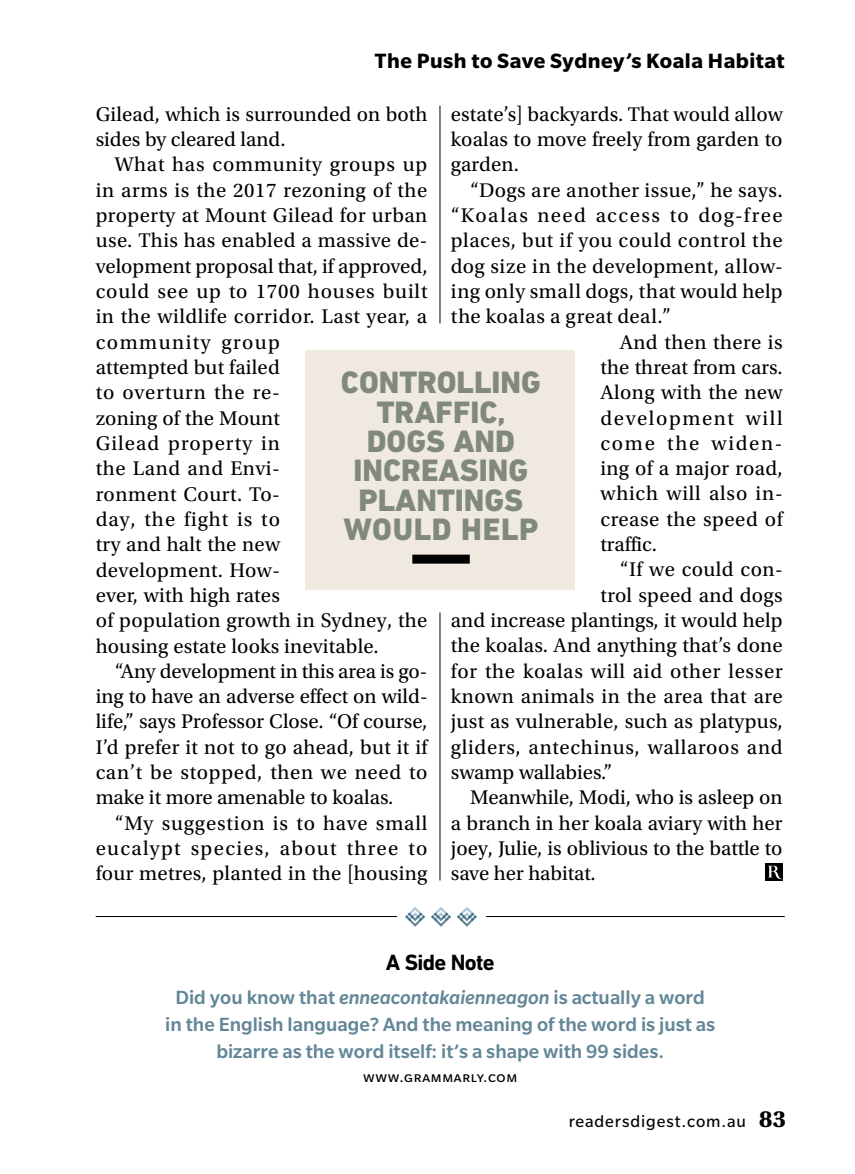
<style>
.page{position:relative;width:855px;height:1174px;background:#fff}
.page>*{position:absolute;margin:0;border:0;box-sizing:border-box;transform-origin:0 0}
.t1{font:800 31.5px/29.2px "DIN Next LT Pro";color:#81897e;text-align:center}
.t2{font:700 22.5px "Slate Pro";letter-spacing:.025em;color:#000}
.t3{font:700 22.5px "DIN Next LT Pro";letter-spacing:-.03em;color:#000}
.t4{font:20.7px/25.2px "Utopia Std";letter-spacing:.015em;color:#000;text-align:justify}
.t5{font:500 20.7px/27px "Slate Pro";color:#648798;text-align:center}
.t6{font:20.7px "Utopia Std";letter-spacing:.035em;color:#000}
.t7{font:20.7px "Utopia Std";letter-spacing:.07em;color:#000}
.t8{font:20.7px "Utopia Std";letter-spacing:.075em;color:#000}
.t9{font:20.7px "Utopia Std";letter-spacing:-.005em;color:#000}
.t10{font:20.7px "Utopia Std";letter-spacing:.08em;color:#000}
.t11{font:18px "Slate Pro";letter-spacing:.05em;color:#000}
.t12{font:16.2px "Slate Pro";letter-spacing:.04em;color:#000}
.s1{font-style:italic}
.s2{font-family:"Utopia Std Bold Capt";font-size:24.75px}
</style>
<div class="page">
<hr style="left:439px;top:612px;width:1px;height:268px;background:#000">
<hr style="left:439px;top:106px;width:1px;height:217px;background:#000">
<div style="left:765px;top:863px;width:17px;height:17px;background:#000"></div>
<svg style="left:768px;top:865px;width:14px;height:14px"></svg>
<hr style="left:96px;top:916px;width:688px;height:1px;background:#000">
<div style="left:397px;top:904px;width:88px;height:25px;background:#fff"></div>
<svg style="left:405px;top:907px;width:72px;height:20px"></svg>
<div style="left:305px;top:350px;width:270px;height:240px;background:#f0e9e0"></div>
<div style="left:412px;top:554px;width:58px;height:9px;background:#000"></div>
<p class="t2" style="left:375px;top:49px;width:411px">The Push to Save Sydney’s Koala Habitat</p>
<p class="t4" style="left:451px;top:102px;width:333px">estate’s] backyards. That would allow koalas to move freely from garden to garden.</p>
<p class="t4" style="left:470px;top:178px;width:314px">“Dogs are another issue,” he says.</p>
<p class="t7" style="left:451px;top:204px;width:333px">“Koalas need access to dog-free</p>
<p class="t4" style="left:451px;top:228px;width:333px">places, but if you could control the</p>
<p class="t4" style="left:451px;top:254px;width:333px">dog size in the development, allow-</p>
<p class="t4" style="left:451px;top:279px;width:333px">ing only small dogs, that would help</p>
<p class="t4" style="left:451px;top:304px;width:221px">the koalas a great deal.”</p>
<p class="t4" style="left:619px;top:329px;width:164px">And then there is</p>
<p class="t4" style="left:600px;top:355px;width:184px">the threat from cars.</p>
<p class="t4" style="left:600px;top:380px;width:183px">Along with the new</p>
<p class="t8" style="left:600px;top:406px;width:184px">development will</p>
<p class="t10" style="left:600px;top:432px;width:183px">come the widen-</p>
<p class="t4" style="left:600px;top:456px;width:184px">ing of a major road,</p>
<p class="t6" style="left:600px;top:482px;width:184px">which will also in-</p>
<p class="t4" style="left:600px;top:507px;width:184px">crease the speed of</p>
<p class="t4" style="left:600px;top:532px;width:58px">traffic.</p>
<p class="t4" style="left:619px;top:557px;width:164px">“If we could con-</p>
<p class="t4" style="left:600px;top:583px;width:184px">trol speed and dogs</p>
<p class="t4" style="left:451px;top:608px;width:333px">and increase plantings, it would help</p>
<p class="t4" style="left:451px;top:633px;width:333px">the koalas. And anything that’s done</p>
<p class="t6" style="left:451px;top:660px;width:333px">for the koalas will aid other lesser</p>
<p class="t4" style="left:451px;top:684px;width:333px">known animals in the area that are</p>
<p class="t4" style="left:451px;top:709px;width:333px">just as vulnerable, such as platypus,</p>
<p class="t6" style="left:451px;top:735px;width:333px">gliders, antechinus, wallaroos and</p>
<p class="t4" style="left:451px;top:760px;width:163px">swamp wallabies.”</p>
<p class="t4" style="left:470px;top:785px;width:314px">Meanwhile, Modi, who is asleep on</p>
<p class="t4" style="left:451px;top:810px;width:333px">a branch in her koala aviary with her</p>
<p class="t4" style="left:451px;top:836px;width:333px">joey, Julie, is oblivious to the battle to</p>
<p class="t9" style="left:451px;top:862px;width:146px">save her habitat.</p>
<p class="t4" style="left:96px;top:102px;width:333px">Gilead, which is surrounded on both sides by cleared land.</p>
<p class="t4" style="left:96px;top:152px;width:333px;text-align:left;text-indent:19px">What has community groups up in arms is the 2017 rezoning of the property at Mount Gilead for urban use. This has enabled a massive de&shy;velopment proposal that, if approved, could see up to 1700 houses built in the wildlife corridor. Last year, a community group<br>attempted but failed<br>to overturn the re-<br>zoning of the Mount<br>Gilead property in<br>the Land and Envi-<br>ronment Court. To-<br>day, the fight is to<br>try and halt the new<br>development. How-<br>ever, with high rates<br>of population growth in Sydney, the housing estate looks inevitable.</p>
<p class="t4" style="left:96px;top:659px;width:333px;text-indent:19px">“Any development in this area is go&shy;ing to have an adverse effect on wild&shy;life,” says Professor Close. “Of course, I’d prefer it not to go ahead, but it if can’t be stopped, then we need to make it more amenable to koalas.</p>
<p class="t4" style="left:96px;top:810px;width:333px;text-indent:19px">“My suggestion is to have small eucalypt species, about three to four metres, planted in the [housing</p>
<h1 class="t1" style="left:341px;top:368px;width:201px">CONTROLLING<br>TRAFFIC,<br>DOGS AND<br>INCREASING<br>PLANTINGS<br>WOULD HELP</h1>
<p class="t3" style="left:386px;top:949px;width:111px">A Side Note</p>
<p class="t5" style="left:165px;top:983px;width:551px">Did you know that <span class="s1">enneacontakaienneagon</span> is actually a word in the English language? And the meaning of the word is just as bizarre as the word itself: it’s a shape with 99 sides.</p>
<p class="t12" style="left:363px;top:1068px;width:155px">www.grammarly.com</p>
<p class="t11" style="left:568px;top:1111px;width:219px">readersdigest.com.au <span class="s2">83</span></p>
</div>
